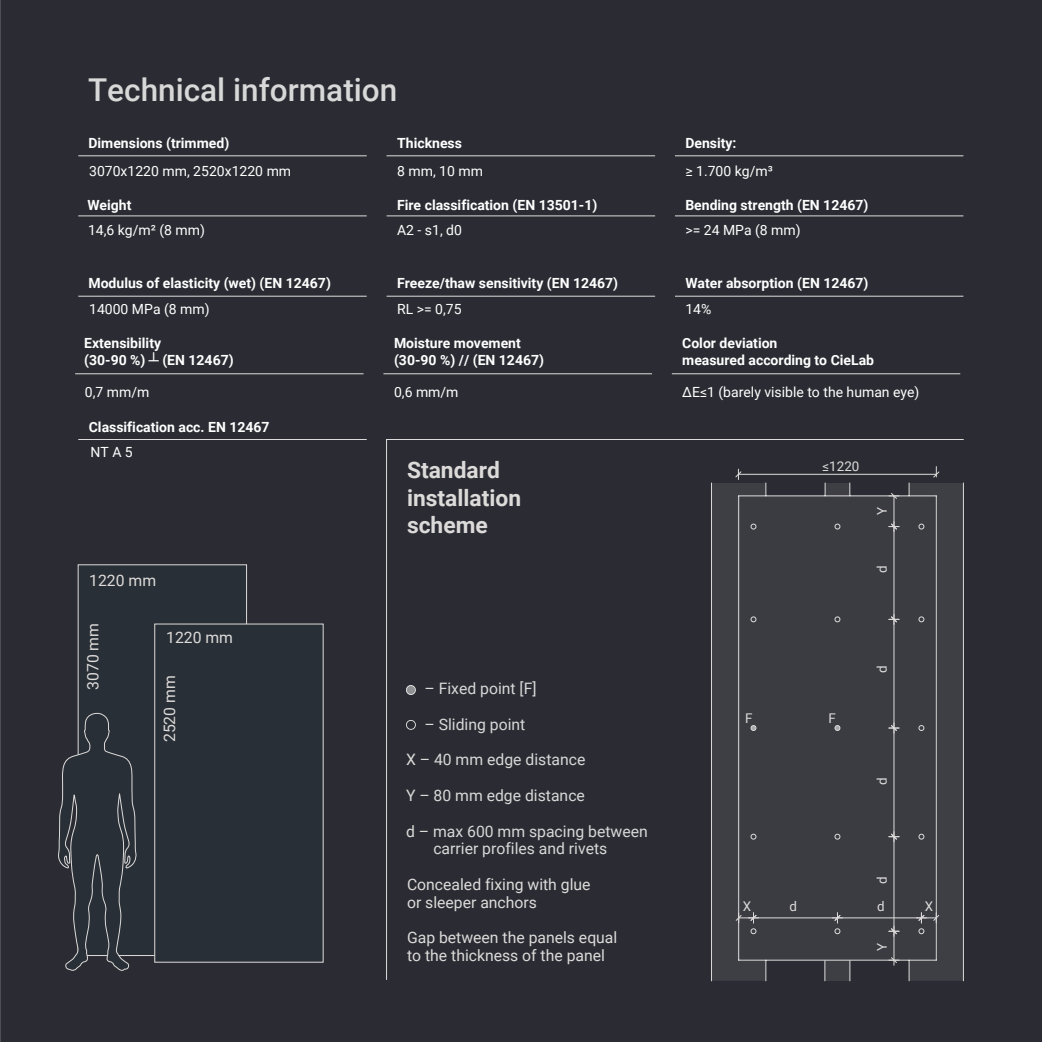
<style>
.page{position:relative;width:1042px;height:1042px;background:#2b2c33}
.page>*{position:absolute;margin:0;border:0;box-sizing:border-box;transform-origin:0 0}
.t1{font:500 31.5px "Roboto";color:#d8d8d8}
.t2{font:700 22.75px/27.3px "Roboto";color:#dddbda}
.t3{font:15.75px/17.5px "Roboto";color:#dddbda}
.t4{font:15.75px/17.5px "Roboto";color:#d8d8d8}
.t5{font:700 14px/16.8px "Roboto";color:#fff}
.t6{font:14px "Roboto";color:#fff}
.t7{font:13.47px "Roboto";color:#dddbda}
.s1{font-family:"Arial"}
.s2{color:#dddbda}
</style>
<div class="page">
<div style="left:78px;top:564px;width:169px;height:392px;background:#292f36;border:1px solid #dddbda"></div>
<svg style="left:58px;top:658px;width:80px;height:313px"></svg>
<div style="left:154px;top:623px;width:170px;height:339px;background:#292f36;border:1px solid #dddbda"></div>
<svg style="left:825px;top:960px;width:25px;height:21px"></svg>
<hr style="left:963px;top:483px;width:1px;height:498px;background:#dddbda">
<hr style="left:78px;top:155px;width:289px;height:1px;background:#dddbda">
<hr style="left:386px;top:155px;width:269px;height:1px;background:#dddbda">
<hr style="left:675px;top:155px;width:288px;height:1px;background:#dddbda">
<hr style="left:78px;top:215px;width:289px;height:1px;background:#dddbda">
<hr style="left:386px;top:215px;width:269px;height:1px;background:#dddbda">
<hr style="left:675px;top:215px;width:288px;height:1px;background:#dddbda">
<hr style="left:75px;top:373px;width:289px;height:1px;background:#dddbda">
<hr style="left:383px;top:373px;width:269px;height:1px;background:#dddbda">
<hr style="left:672px;top:373px;width:288px;height:1px;background:#dddbda">
<hr style="left:78px;top:296px;width:289px;height:1px;background:#dddbda">
<hr style="left:386px;top:296px;width:269px;height:1px;background:#dddbda">
<hr style="left:675px;top:296px;width:288px;height:1px;background:#dddbda">
<hr style="left:78px;top:439px;width:289px;height:1px;background:#dddbda">
<svg style="left:386px;top:439px;width:578px;height:541px"></svg>
<hr style="left:0;top:0;width:1px;height:1042px;background:#fff">
<h1 class="t1" style="left:88px;top:68px;width:311px">Technical information</h1>
<p class="t5" style="left:88px;top:134px;width:142px">Dimensions (trimmed)</p>
<p class="t6" style="left:89px;top:161px;width:203px">3070x1220 mm, 2520x1220 mm</p>
<p class="t5" style="left:87px;top:196px;width:46px">Weight</p>
<p class="t6" style="left:88px;top:220px;width:118px">14,6 kg/m² (8 mm)</p>
<p class="t5" style="left:88px;top:274px;width:244px">Modulus of elasticity (wet) (EN 12467)</p>
<p class="t6" style="left:89px;top:299px;width:122px">14000 MPa (8 mm)</p>
<p class="t5" style="left:84px;top:334px;width:151px">Extensibility<br>(30-90 %) <span class="s1">┴</span> (EN 12467)</p>
<p class="t6" style="left:85px;top:383px;width:66px">0,7 mm/m</p>
<p class="t5" style="left:89px;top:418px;width:182px">Classification acc. EN 12467</p>
<p class="t6" style="left:91px;top:442px;width:44px">NT A 5</p>
<p class="t3" style="left:89px;top:571px;width:68px">1220 mm</p>
<p class="t3" style="left:83px;top:690px;width:68px;rotate:-90deg">3070 mm</p>
<p class="t3" style="left:166px;top:628px;width:68px">1220 mm</p>
<p class="t3" style="left:160px;top:742px;width:68px;rotate:-90deg">2520 mm</p>
<p class="t5" style="left:397px;top:134px;width:66px">Thickness</p>
<p class="t6" style="left:397px;top:161px;width:87px">8 mm, 10 mm</p>
<p class="t5" style="left:397px;top:196px;width:202px">Fire classification (EN 13501-1)</p>
<p class="t6" style="left:397px;top:220px;width:66px">A2 - s1, d0</p>
<p class="t5" style="left:397px;top:274px;width:222px">Freeze/thaw sensitivity (EN 12467)</p>
<p class="t6" style="left:397px;top:299px;width:66px">RL &gt;= 0,75</p>
<p class="t5" style="left:394px;top:334px;width:151px">Moisture movement (30-90 %) // (EN 12467)</p>
<p class="t6" style="left:394px;top:383px;width:66px">0,6 mm/m</p>
<h2 class="t2" style="left:407px;top:456px;width:116px">Standard installation scheme</h2>
<p class="t4" style="left:424px;top:679px;width:114px"><span class="s2">–</span> Fixed point [F]</p>
<p class="t4" style="left:424px;top:715px;width:102px"><span class="s2">–</span> Sliding point</p>
<p class="t4" style="left:406px;top:750px;width:181px"><span class="s2">X –</span> 40 mm edge distance</p>
<p class="t4" style="left:406px;top:786px;width:180px"><span class="s2">Y –</span> 80 mm edge distance</p>
<p class="t4" style="left:433px;top:822px;width:216px;text-indent:-27px"><span class="s2">d –</span> max 600 mm spacing between carrier profiles and rivets</p>
<p class="t3" style="left:407px;top:875px;width:185px">Concealed fixing with glue or sleeper anchors</p>
<p class="t3" style="left:407px;top:928px;width:212px">Gap between the panels equal to the thickness of the panel</p>
<p class="t5" style="left:685px;top:134px;width:53px">Density:</p>
<p class="t6" style="left:685px;top:161px;width:89px">≥ 1.700 kg/m³</p>
<p class="t5" style="left:685px;top:196px;width:185px">Bending strength (EN 12467)</p>
<p class="t6" style="left:685px;top:220px;width:117px">&gt;= 24 MPa (8 mm)</p>
<p class="t5" style="left:685px;top:274px;width:185px">Water absorption (EN 12467)</p>
<p class="t6" style="left:685px;top:299px;width:27px">14%</p>
<p class="t5" style="left:682px;top:334px;width:193px">Color deviation<br>measured according to CieLab</p>
<p class="t6" style="left:682px;top:383px;width:239px">∆E≤1 (barely visible to the human eye)</p>
<p class="t7" style="left:822px;top:457px;width:38px">≤1220</p>
<p class="t7" style="left:872px;top:515px;width:10px;rotate:-90deg">Y</p>
<p class="t7" style="left:872px;top:573px;width:9px;rotate:-90deg">d</p>
<p class="t7" style="left:745px;top:708px;width:9px">F</p>
<p class="t7" style="left:828px;top:708px;width:9px">F</p>
<p class="t7" style="left:743px;top:897px;width:10px">X</p>
<p class="t7" style="left:789px;top:897px;width:9px">d</p>
<p class="t7" style="left:872px;top:673px;width:9px;rotate:-90deg">d</p>
<p class="t7" style="left:872px;top:785px;width:9px;rotate:-90deg">d</p>
<p class="t7" style="left:872px;top:884px;width:9px;rotate:-90deg">d</p>
<p class="t7" style="left:877px;top:897px;width:9px">d</p>
<p class="t7" style="left:872px;top:951px;width:10px;rotate:-90deg">Y</p>
<p class="t7" style="left:925px;top:897px;width:10px">X</p>
</div>
